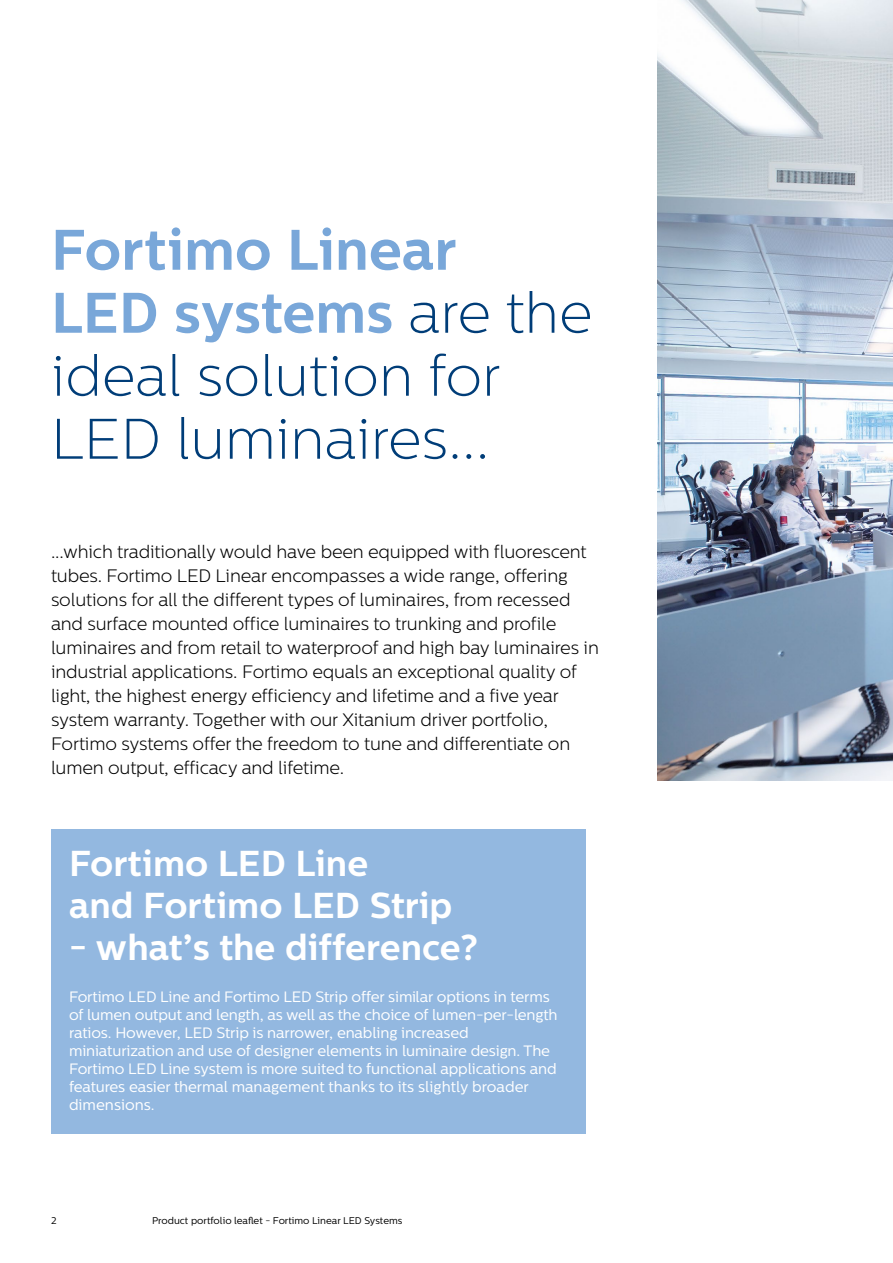
<style>
.page{position:relative;width:893px;height:1263px;background:#fff}
.page>*{position:absolute;margin:0;border:0;box-sizing:border-box;transform-origin:0 0}
.t1{font:200 57px/63px "Centrale Sans";color:#003d78}
.t2{font:700 36px/42px "Centrale Sans";color:#fff}
.t3{font:300 18px/24px "Centrale Sans";letter-spacing:-.01em;color:#000}
.t4{font:15px/18px "Centrale Sans";letter-spacing:-.01em;color:#fff}
.t5{font:9.75px "Centrale Sans";color:#000}
.s1{font-weight:700;color:#79a7d9}
</style>
<div class="page">
<img style="left:658px;top:0;width:235px;height:780px">
<div style="left:51px;top:829px;width:534px;height:305px;background:#93b8e0"></div>
<h1 class="t1" style="left:51px;top:219px;width:543px"><span class="s1">Fortimo Linear<br>LED systems</span> are the ideal solution for<br>LED luminaires...</h1>
<p class="t3" style="left:51px;top:540px;width:549px">...which traditionally would have been equipped with fluorescent tubes. Fortimo LED Linear encompasses a wide range, offering solutions for all the different types of luminaires, from recessed and surface mounted office luminaires to trunking and profile luminaires and from retail to waterproof and high bay luminaires in industrial applications. Fortimo equals an exceptional quality of light, the highest energy efficiency and lifetime and a five year system warranty. Together with our Xitanium driver portfolio, Fortimo systems offer the freedom to tune and differentiate on lumen output, efficacy and lifetime.</p>
<h2 class="t2" style="left:69px;top:843px;width:385px">Fortimo LED Line<br>and Fortimo LED Strip</h2>
<h2 class="t2" style="left:69px;top:927px;width:411px">- what’s the difference?</h2>
<p class="t4" style="left:69px;top:988px;width:490px">Fortimo LED Line and Fortimo LED Strip offer similar options in terms of lumen output and length, as well as the choice of lumen-per-length ratios. However, LED Strip is narrower, enabling increased miniaturization and use of designer elements in luminaire design. The Fortimo LED Line system is more suited to functional applications and features easier thermal management thanks to its slightly broader dimensions.</p>
<p class="t5" style="left:51px;top:1215px;width:7px">2</p>
<p class="t5" style="left:152px;top:1215px;width:252px">Product portfolio leaflet - Fortimo Linear LED Systems</p>
</div>
